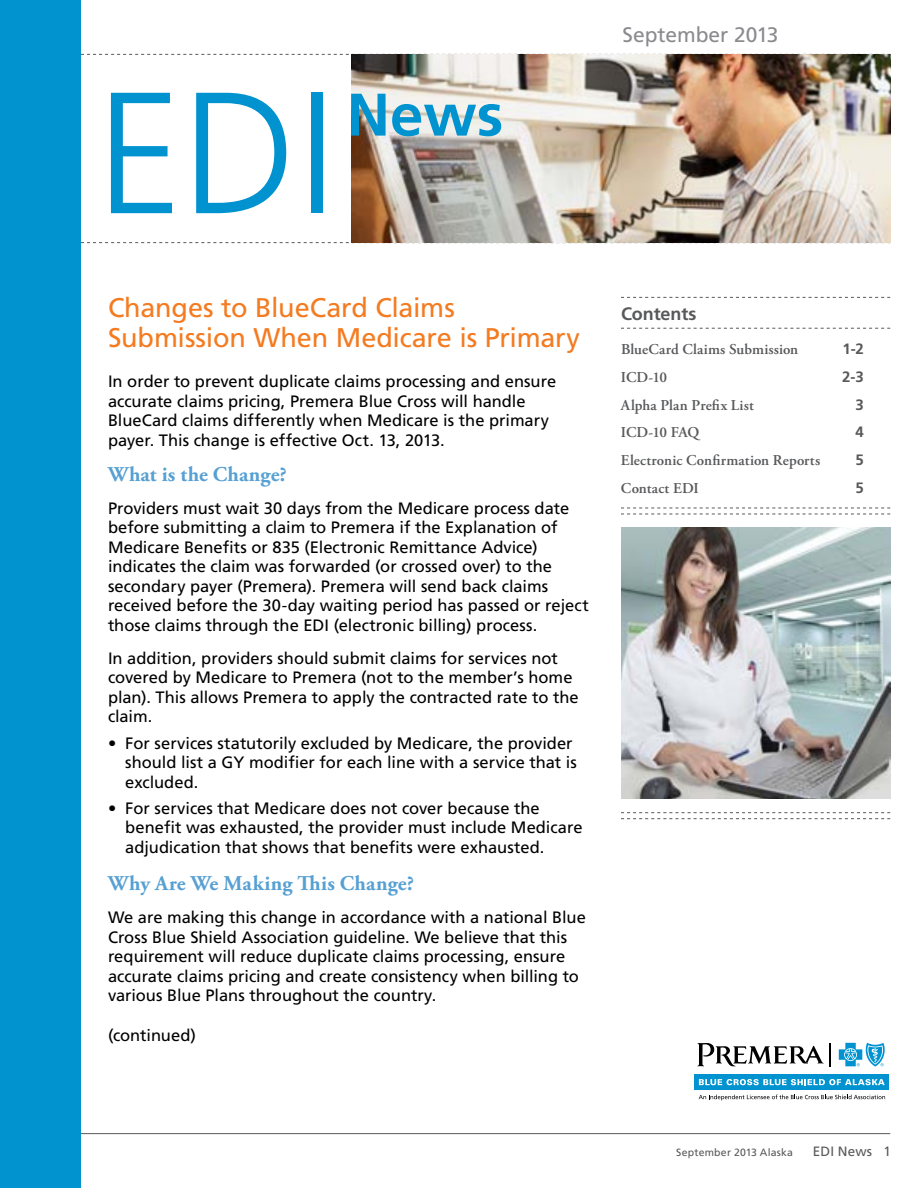
<style>
.page{position:relative;width:918px;height:1188px;background:#fff}
.page>*{position:absolute;margin:0;border:0;box-sizing:border-box;transform-origin:0 0}
.t1{font:300 172.5px "Frutiger LT Std";color:#0093d0}
.t2{font:700 60px "Frutiger LT Std";color:#0093d0}
.t3{font:27px/30px "Frutiger LT Std";letter-spacing:-.01em;color:#f47b20}
.t4{font:700 21px "Adobe Garamond Pro";letter-spacing:.005em;color:#56a0d3}
.t5{font:21px "Frutiger LT Std";color:#8b8a8e}
.t6{font:700 18px "Frutiger LT Std";color:#58595b}
.t7{font:16.5px/19.5px "Frutiger LT Std";color:#000}
.t8{font:600 15px "Adobe Garamond Pro";letter-spacing:.005em;color:#58595b}
.t9{font:700 15px "Frutiger LT Std";color:#58595b}
.t10{font:10.5px "Frutiger LT Std";letter-spacing:.02em;color:#58595b}
.s1{font-size:13.5px}
</style>
<div class="page">
<div style="left:0;top:0;width:81px;height:1188px;background:#0093d0"></div>
<svg style="left:81px;top:54px;width:809px;height:1px"></svg>
<svg style="left:81px;top:242px;width:268px;height:1px"></svg>
<hr style="left:81px;top:1133px;width:809px;height:1px;background:#58595b">
<svg style="left:621px;top:328px;width:269px;height:1px"></svg>
<svg style="left:621px;top:297px;width:269px;height:1px"></svg>
<div style="left:694px;top:1074px;width:195px;height:16px;background:#0093d0"></div>
<svg style="left:699px;top:1079px;width:186px;height:6px"></svg>
<svg style="left:697px;top:1043px;width:133px;height:23px"></svg>
<svg style="left:839px;top:1043px;width:46px;height:24px"></svg>
<svg style="left:699px;top:1095px;width:186px;height:5px"></svg>
<img style="left:621px;top:527px;width:269px;height:271px">
<svg style="left:621px;top:508px;width:269px;height:7px"></svg>
<svg style="left:621px;top:812px;width:269px;height:7px"></svg>
<img style="left:351px;top:55px;width:540px;height:188px">
<h1 class="t1" style="left:96px;top:56px;width:241px">EDI</h1>
<h2 class="t2" style="left:347px;top:80px;width:158px">News</h2>
<p class="t5" style="left:623px;top:22px;width:157px">September 2013</p>
<h3 class="t3" style="left:108px;top:293px;width:474px">Changes to BlueCard Claims<br>Submission When Medicare is Primary</h3>
<p class="t7" style="left:108px;top:372px;width:450px">In order to prevent duplicate claims processing and ensure accurate claims pricing, Premera Blue Cross will handle BlueCard claims differently when Medicare is the primary payer. This change is effective Oct. 13, 2013.</p>
<p class="t4" style="left:108px;top:462px;width:180px">What is the Change?</p>
<p class="t7" style="left:108px;top:498px;width:482px">Providers must wait 30 days from the Medicare process date before submitting a claim to Premera if the Explanation of Medicare Benefits or 835 (Electronic Remittance Advice) indicates the claim was forwarded (or crossed over) to the secondary payer (Premera). Premera will send back claims received before the 30-day waiting period has passed or reject those claims through the EDI (electronic billing) process.</p>
<p class="t7" style="left:108px;top:648px;width:472px">In addition, providers should submit claims for services not covered by Medicare to Premera (not to the member’s home plan). This allows Premera to apply the contracted rate to the claim.</p>
<p class="t7" style="left:125px;top:733px;width:453px;text-indent:-17px">• For services statutorily excluded by Medicare, the provider should list a GY modifier for each line with a service that is excluded.</p>
<p class="t7" style="left:125px;top:798px;width:459px;text-indent:-17px">• For services that Medicare does not cover because the benefit was exhausted, the provider must include Medicare adjudication that shows that benefits were exhausted.</p>
<p class="t4" style="left:108px;top:871px;width:307px">Why Are We Making This Change?</p>
<p class="t7" style="left:108px;top:908px;width:479px">We are making this change in accordance with a national Blue Cross Blue Shield Association guideline. We believe that this requirement will reduce duplicate claims processing, ensure accurate claims pricing and create consistency when billing to various Blue Plans throughout the country.</p>
<p class="t7" style="left:108px;top:1026px;width:90px">(continued)</p>
<p class="t6" style="left:621px;top:303px;width:77px">Contents</p>
<p class="t8" style="left:621px;top:341px;width:179px">BlueCard Claims Submission</p>
<p class="t9" style="left:843px;top:340px;width:23px">1-2</p>
<p class="t8" style="left:621px;top:369px;width:48px">ICD-10</p>
<p class="t9" style="left:842px;top:368px;width:23px">2-3</p>
<p class="t8" style="left:621px;top:396px;width:134px">Alpha Plan Prefix List</p>
<p class="t9" style="left:856px;top:396px;width:10px">3</p>
<p class="t8" style="left:621px;top:424px;width:80px">ICD-10 FAQ</p>
<p class="t9" style="left:856px;top:423px;width:10px">4</p>
<p class="t8" style="left:621px;top:452px;width:201px">Electronic Confirmation Reports</p>
<p class="t9" style="left:856px;top:451px;width:10px">5</p>
<p class="t8" style="left:621px;top:480px;width:79px">Contact EDI</p>
<p class="t9" style="left:856px;top:479px;width:10px">5</p>
<p class="t10" style="left:676px;top:1146px;width:216px">September 2013 Alaska <span class="s1">EDI News 1</span></p>
</div>
